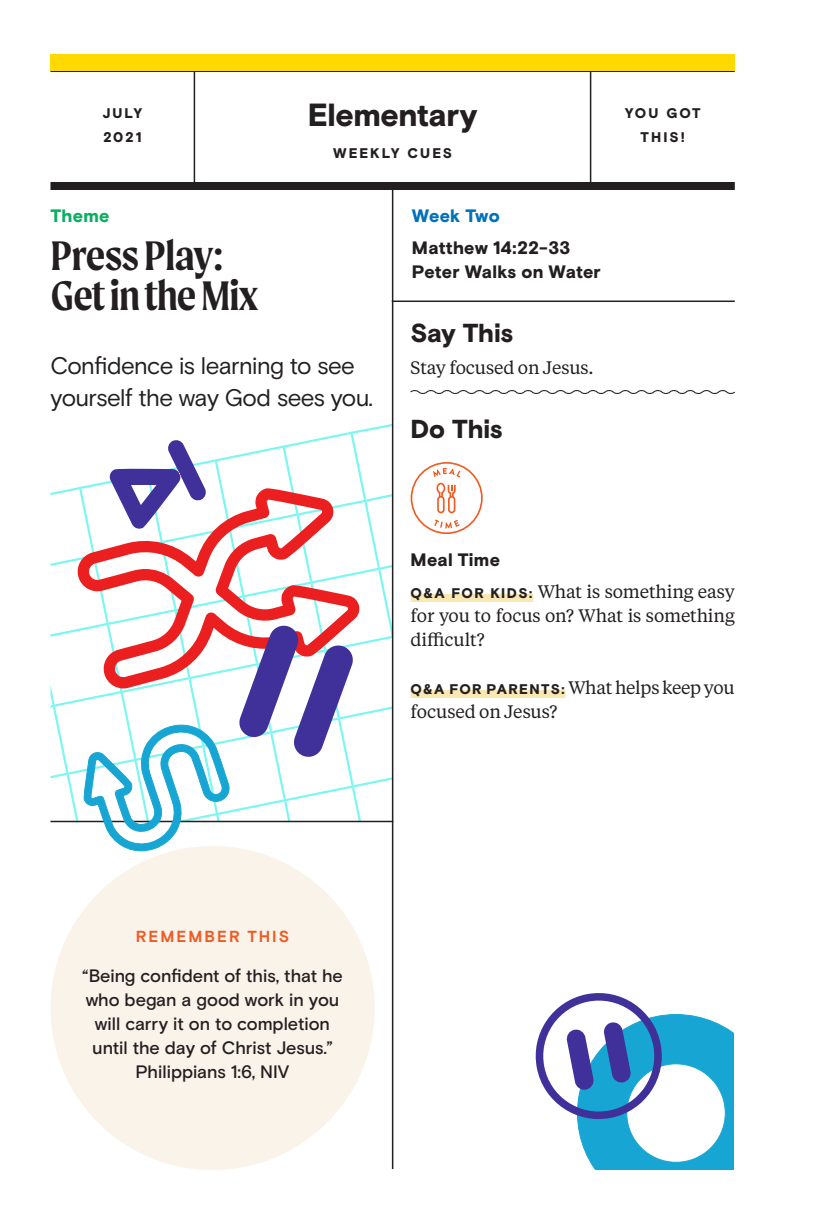
<style>
.page{position:relative;width:827px;height:1224px;background:#fff}
.page>*{position:absolute;margin:0;border:0;box-sizing:border-box;transform-origin:0 0}
.t1{font:600 44px/40px "Moret";letter-spacing:-.02em;color:#231f20}
.t2{font:900 32px "Basis Grotesque";letter-spacing:-.015em;color:#231f20}
.t3{font:900 26px "Basis Grotesque";letter-spacing:-.005em;color:#231f20}
.t4{font:24px/32px "Basis Grotesque";letter-spacing:-.025em;color:#231f20}
.t5{font:18px/24px "Tiempos Text";letter-spacing:-.01em;color:#231f20;text-align:justify}
.t6{font:500 18px/24px "Basis Grotesque";color:#231f20;text-align:center}
.t7{font:900 18px/24px "Basis Grotesque";letter-spacing:.01em;color:#231f20}
.t8{font:900 18px "Basis Grotesque";letter-spacing:.005em;color:#0071bb}
.t9{font:900 18px "Basis Grotesque";letter-spacing:.015em;color:#0bae62}
.t10{font:700 16px "Basis Grotesque";letter-spacing:.13em;color:#f15921}
.t11{font:900 14px/24px "Basis Grotesque";letter-spacing:.135em;color:#231f20;text-align:center}
.s1{font-family:"Basis Grotesque";font-weight:900;font-size:14px}
</style>
<div class="page">
<hr style="left:392px;top:300px;width:342px;height:2px;background:#231f20">
<svg style="left:410px;top:390px;width:325px;height:4px"></svg>
<div style="left:410px;top:594px;width:123px;height:8px;background:#f9e8b1"></div>
<div style="left:410px;top:690px;width:155px;height:8px;background:#f9e8b1"></div>
<svg style="left:410px;top:462px;width:72px;height:72px"></svg>
<hr style="left:194px;top:70px;width:1px;height:112px;background:#231f20">
<hr style="left:590px;top:70px;width:1px;height:112px;background:#231f20">
<hr style="left:50px;top:70px;width:684px;height:2px;background:#231f20">
<hr style="left:392px;top:189px;width:1px;height:980px;background:#231f20">
<div style="left:50px;top:182px;width:684px;height:8px;background:#231f20"></div>
<div style="left:50px;top:54px;width:684px;height:16px;background:#ffd900"></div>
<div style="left:50px;top:846px;width:324px;height:324px;background:#f9f3ea;border-radius:50%"></div>
<svg style="left:535px;top:993px;width:199px;height:177px"></svg>
<svg style="left:50px;top:424px;width:342px;height:428px"></svg>
<p class="t11" style="left:102px;top:102px;width:41px;text-align:left">JULY<br>2021</p>
<p class="t9" style="left:50px;top:205px;width:60px">Theme</p>
<h1 class="t1" style="left:50px;top:235px;width:209px">Press Play:<br>Get in the Mix</h1>
<h2 class="t2" style="left:308px;top:96px;width:171px">Elementary</h2>
<p class="t11" style="left:333px;top:142px;width:120px">WEEKLY CUES</p>
<p class="t8" style="left:412px;top:205px;width:89px">Week Two</p>
<p class="t7" style="left:412px;top:237px;width:190px">Matthew 14:22-33<br>Peter Walks on Water</p>
<h3 class="t4" style="left:50px;top:350px;width:324px">Confidence is learning to see yourself the way God sees you.</h3>
<h3 class="t3" style="left:410px;top:318px;width:104px">Say This</h3>
<p class="t5" style="left:410px;top:355px;width:184px">Stay focused on Jesus.</p>
<h3 class="t3" style="left:410px;top:414px;width:94px">Do This</h3>
<p class="t11" style="left:624px;top:102px;width:77px">YOU GOT<br>THIS!</p>
<p class="t7" style="left:410px;top:549px;width:91px">Meal Time</p>
<p class="t5" style="left:410px;top:579px;width:326px"><span class="s1">Q&amp;A FOR KIDS:</span> What is something easy for you to focus on? What is something difficult?</p>
<p class="t5" style="left:410px;top:675px;width:325px"><span class="s1">Q&amp;A FOR PARENTS:</span> What helps keep you focused on Jesus?</p>
<p class="t10" style="left:136px;top:927px;width:155px">REMEMBER THIS</p>
<p class="t6" style="left:82px;top:964px;width:262px">“Being confident of this, that he who began a good work in you will carry it on to completion until the day of Christ Jesus.”<br>Philippians 1:6, NIV</p>
</div>
